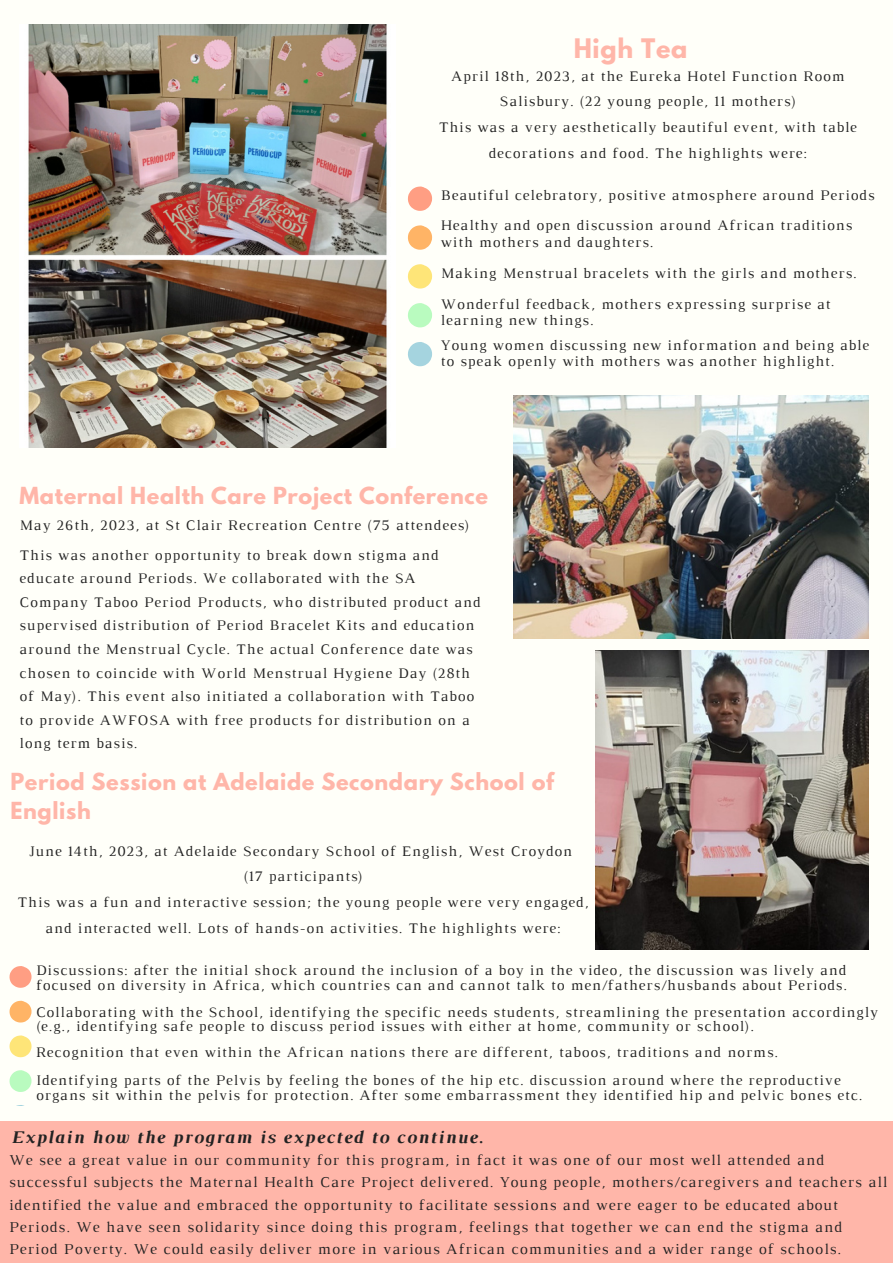
<style>
.page{position:relative;width:893px;height:1264px;background:#fff}
.page>*{position:absolute;margin:0;border:0;box-sizing:border-box;transform-origin:0 0}
.t1{font:700 23.85px "League Spartan";letter-spacing:.03em;color:#ffb6a9}
.t2{font:700 20.85px/29.1px "League Spartan";letter-spacing:.03em;color:#ffb6a9}
.t3{font:italic 700 18.15px "Luthier";letter-spacing:.07em;color:#222}
.t4{font:15.3px/22.5px "Luthier";letter-spacing:.07em;color:#222}
.t5{font:14.85px/23.5px "Luthier";letter-spacing:.07em;color:#222}
</style>
<div class="page">
<div style="left:0;top:0;width:892px;height:1262px;background:#fffff9"></div>
<div style="left:0;top:1121px;width:892px;height:141px;background:#ffb6a9"></div>
<img style="left:28px;top:25px;width:359px;height:422px">
<img style="left:595px;top:650px;width:273px;height:299px">
<svg style="left:408px;top:186px;width:24px;height:25px"></svg>
<svg style="left:407px;top:225px;width:25px;height:25px"></svg>
<svg style="left:407px;top:264px;width:25px;height:24px"></svg>
<svg style="left:408px;top:342px;width:24px;height:24px"></svg>
<svg style="left:408px;top:303px;width:24px;height:24px"></svg>
<svg style="left:9px;top:966px;width:23px;height:21px"></svg>
<svg style="left:9px;top:1000px;width:23px;height:22px"></svg>
<svg style="left:9px;top:1035px;width:23px;height:22px"></svg>
<svg style="left:9px;top:1070px;width:23px;height:21px"></svg>
<img style="left:513px;top:395px;width:355px;height:243px">
<p class="t1" style="left:573px;top:37px;width:115px">High Tea</p>
<p class="t5" style="left:451px;top:64px;width:395px;line-height:25.8px;text-align:center">April 18th, 2023, at the Eureka Hotel Function Room<br>Salisbury. (22 young people, 11 mothers)</p>
<p class="t5" style="left:438px;top:116px;width:420px;line-height:25.8px;text-align:center">This was a very aesthetically beautiful event, with table decorations and food. The highlights were:</p>
<p class="t5" style="left:441px;top:184px;width:435px">Beautiful celebratory, positive atmosphere around Periods</p>
<p class="t5" style="left:441px;top:218px;width:413px;line-height:16.8px">Healthy and open discussion around African traditions with mothers and daughters.</p>
<p class="t5" style="left:441px;top:263px;width:417px">Making Menstrual bracelets with the girls and mothers.</p>
<p class="t5" style="left:441px;top:297px;width:391px;line-height:15.8px">Wonderful feedback, mothers expressing surprise at learning new things.</p>
<p class="t5" style="left:441px;top:339px;width:429px;line-height:15.8px">Young women discussing new information and being able to speak openly with mothers was another highlight.</p>
<p class="t2" style="left:20px;top:483px;width:470px">Maternal Health Care Project Conference</p>
<p class="t5" style="left:20px;top:514px;width:451px">May 26th, 2023, at St Clair Recreation Centre (75 attendees)</p>
<p class="t5" style="left:20px;top:544px;width:462px">This was another opportunity to break down stigma and educate around Periods. We collaborated with the SA Company Taboo Period Products, who distributed product and supervised distribution of Period Bracelet Kits and education around the Menstrual Cycle. The actual Conference date was chosen to coincide with World Menstrual Hygiene Day (28th of May). This event also initiated a collaboration with Taboo to provide AWFOSA with free products for distribution on a long term basis.</p>
<p class="t2" style="left:10px;top:770px;width:545px">Period Session at Adelaide Secondary School of<br>English</p>
<p class="t5" style="left:29px;top:840px;width:545px">June 14th, 2023, at Adelaide Secondary School of English, West Croydon</p>
<p class="t5" style="left:243px;top:866px;width:121px">(17 participants)</p>
<p class="t5" style="left:17px;top:891px;width:572px">This was a fun and interactive session; the young people were very engaged,</p>
<p class="t5" style="left:46px;top:917px;width:516px">and interacted well. Lots of hands-on activities. The highlights were:</p>
<p class="t5" style="left:36px;top:962px;width:812px;line-height:15.8px">Discussions: after the initial shock around the inclusion of a boy in the video, the discussion was lively and focused on diversity in Africa, which countries can and cannot talk to men/fathers/husbands about Periods.</p>
<p class="t5" style="left:36px;top:1006px;width:843px;line-height:13.5px">Collaborating with the School, identifying the specific needs students, streamlining the presentation accordingly (e.g., identifying safe people to discuss period issues with either at home, community or school).</p>
<p class="t5" style="left:36px;top:1041px;width:743px">Recognition that even within the African nations there are different, taboos, traditions and norms.</p>
<p class="t5" style="left:36px;top:1073px;width:827px;line-height:15.8px">Identifying parts of the Pelvis by feeling the bones of the hip etc. discussion around where the reproductive organs sit within the pelvis for protection. After some embarrassment they identified hip and pelvic bones etc.</p>
<p class="t3" style="left:10px;top:1130px;width:474px">Explain how the program is expected to continue.</p>
<p class="t4" style="left:9px;top:1149px;width:879px">We see a great value in our community for this program, in fact it was one of our most well attended and successful subjects the Maternal Health Care Project delivered. Young people, mothers/caregivers and teachers all identified the value and embraced the opportunity to facilitate sessions and were eager to be educated about Periods. We have seen solidarity since doing this program, feelings that together we can end the stigma and Period Poverty. We could easily deliver more in various African communities and a wider range of schools.</p>
</div>
